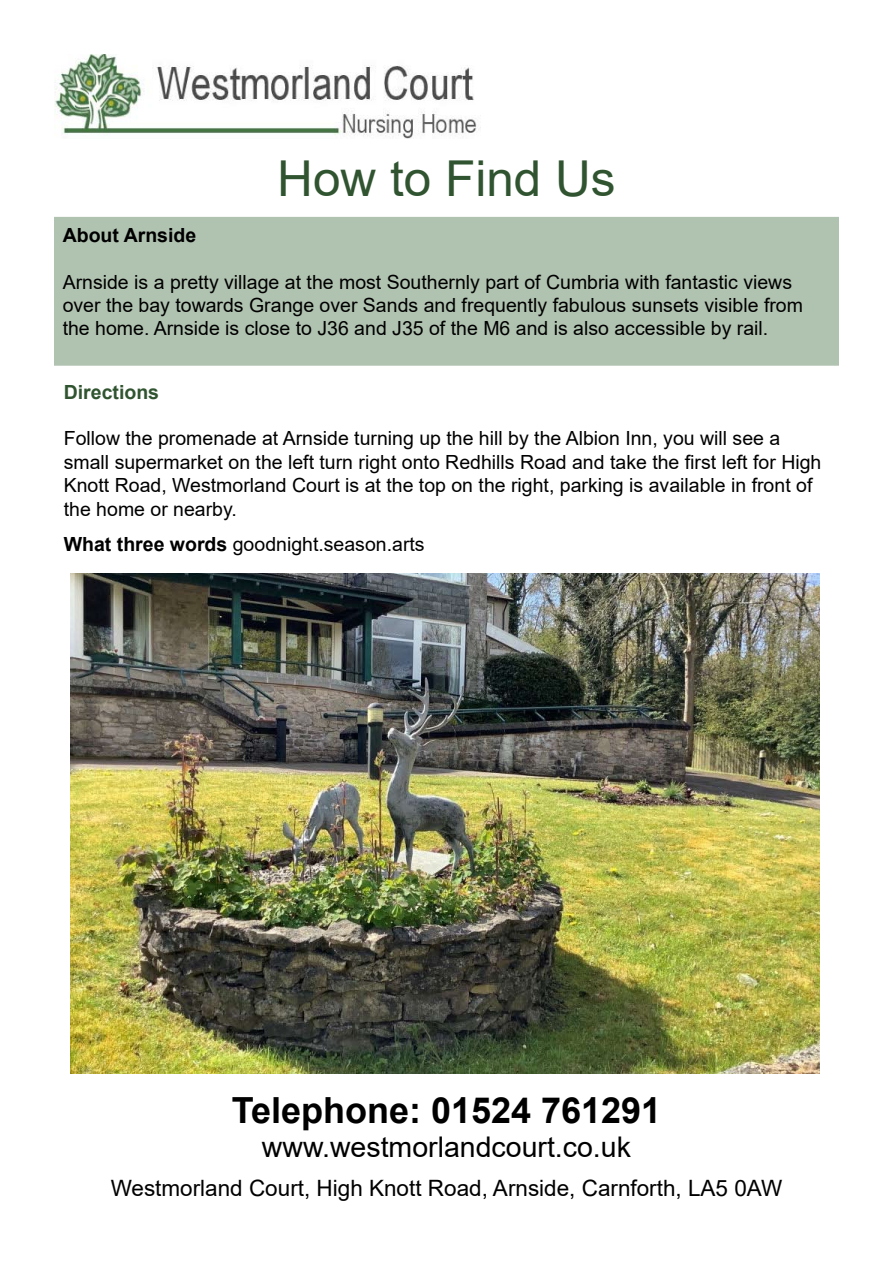
<style>
.page{position:relative;width:893px;height:1263px;background:#fff}
.page>*{position:absolute;margin:0;border:0;box-sizing:border-box;transform-origin:0 0}
.t1{font:49.5px "Arial";color:#305430}
.t2{font:700 36px "Arial";color:#000}
.t3{font:28.5px "Arial";color:#000}
.t4{font:22.5px "Arial";color:#000}
.t5{font:19.5px/23.4px "Arial";color:#000}
.t6{font:700 19.5px "Arial";color:#000}
.t7{font:700 19.5px "Arial";color:#305430}
.s1{font-weight:700}
</style>
<div class="page">
<div style="left:54px;top:217px;width:785px;height:149px;background:#b0c2b0;border:3px solid #b0c2b0"></div>
<img style="left:54px;top:54px;width:423px;height:84px">
<img style="left:70px;top:573px;width:750px;height:500px">
<h1 class="t1" style="left:277px;top:145px;width:340px">How to Find Us</h1>
<p class="t6" style="left:63px;top:221px;width:135px">About Arnside</p>
<p class="t5" style="left:63px;top:270px;width:742px">Arnside is a pretty village at the most Southernly part of Cumbria with fantastic views over the bay towards Grange over Sands and frequently fabulous sunsets visible from the home. Arnside is close to J36 and J35 of the M6 and is also accessible by rail.</p>
<p class="t7" style="left:64px;top:378px;width:97px">Directions</p>
<p class="t5" style="left:64px;top:427px;width:759px">Follow the promenade at Arnside turning up the hill by the Albion Inn, you will see a small supermarket on the left turn right onto Redhills Road and take the first left for High Knott Road, Westmorland Court is at the top on the right, parking is available in front of the home or nearby.</p>
<p class="t5" style="left:64px;top:532px;width:362px"><span class="s1">What three words</span> goodnight.season.arts</p>
<h2 class="t2" style="left:232px;top:1084px;width:431px">Telephone: 01524 761291</h2>
<h3 class="t3" style="left:262px;top:1127px;width:371px">www.westmorlandcourt.co.uk</h3>
<p class="t4" style="left:111px;top:1172px;width:673px">Westmorland Court, High Knott Road, Arnside, Carnforth, LA5 0AW</p>
</div>
